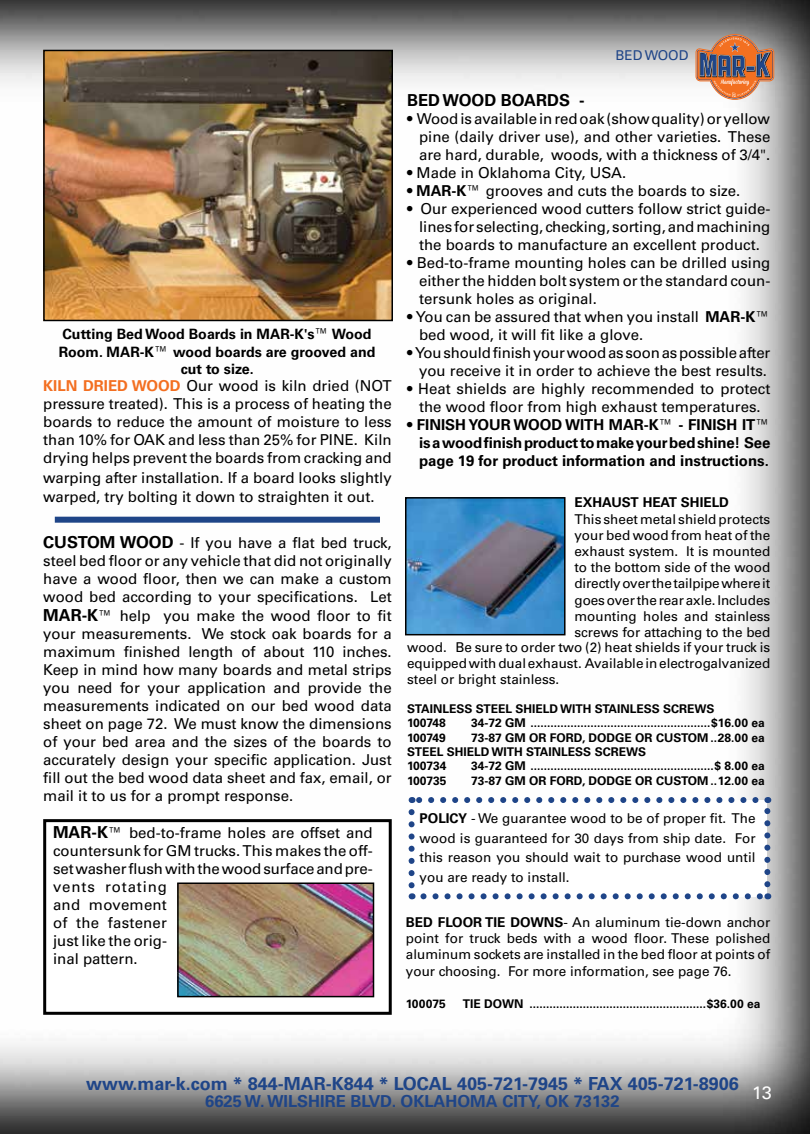
<style>
.page{position:relative;width:810px;height:1134px;background:#fff}
.page>*{position:absolute;margin:0;border:0;box-sizing:border-box;transform-origin:0 0}
.t1{font:700 18px "Univers LT Std";color:#1f4588}
.t2{font:18px "Univers LT Std";color:#fff}
.t3{font:700 16.5px "Univers LT Std";color:#1f4588}
.t4{font:700 16.5px "Univers LT Std";color:#000}
.t5{font:15px/18px "Univers LT Std";color:#000;text-align:justify}
.t6{font:700 15px/18px "Univers LT Std";color:#000;text-align:justify}
.t7{font:700 14.25px/17.5px "Univers LT Std";color:#000;text-align:center}
.t8{font:13.5px/16.2px "Univers LT Std";color:#000;text-align:justify}
.t9{font:700 13.5px "Univers LT Std";color:#000}
.t10{font:13.5px "Univers LT Std";color:#1f4588}
.t11{font:700 12px/14.4px "Univers LT Std";color:#000}
.s1{font-weight:400;font-size:15px}
.s2{font-weight:700;color:#f36f21}
.s3{font-weight:700;font-size:16.5px}
.s4{font-weight:700}
.s5{font-weight:400}
</style>
<div class="page">
<img style="left:0;top:0;width:810px;height:1134px">
<img style="left:46px;top:53px;width:344px;height:265px">
<div style="left:43px;top:50px;width:350px;height:271px;border:2px solid #000"></div>
<div style="left:412px;top:800px;width:355px;height:96px;background:#fff"></div>
<svg style="left:423px;top:893px;width:338px;height:6px"></svg>
<svg style="left:409px;top:812px;width:6px;height:87px"></svg>
<svg style="left:764px;top:797px;width:6px;height:87px"></svg>
<svg style="left:412px;top:797px;width:344px;height:6px"></svg>
<div style="left:45px;top:821px;width:345px;height:192px;background:#fff"></div>
<div style="left:43px;top:819px;width:349px;height:196px;border:3px solid #000"></div>
<div style="left:55px;top:517px;width:325px;height:6px;background:#1f4588"></div>
<img style="left:180px;top:885px;width:191px;height:109px">
<div style="left:177px;top:882px;width:197px;height:115px;border:2px solid #000"></div>
<img style="left:408px;top:500px;width:155px;height:132px">
<div style="left:405px;top:497px;width:161px;height:138px;border:2px solid #000"></div>
<svg style="left:696px;top:34px;width:78px;height:66px;background:#b48570"></svg>
<p class="t7" style="left:59px;top:325px;width:318px">Cutting Bed Wood Boards in MAR-K's<span class="s1">™</span> Wood<br>Room. MAR-K<span class="s1">™</span> wood boards are grooved and cut to size.</p>
<p class="t5" style="left:43px;top:377px;width:350px"><span class="s2">KILN DRIED WOOD</span> Our wood is kiln dried (NOT pressure treated). This is a process of heating the boards to reduce the amount of moisture to less than 10% for OAK and less than 25% for PINE. Kiln drying helps prevent the boards from cracking and</p>
<p class="t5" style="left:43px;top:468px;width:350px;line-height:19.5px">warping after installation. If a board looks slightly warped, try bolting it down to straighten it out.</p>
<p class="t5" style="left:43px;top:533px;width:350px"><span class="s3">CUSTOM WOOD</span> - If you have a flat bed truck, steel bed floor or any vehicle that did not originally have a wood floor, then we can make a custom wood bed according to your specifications. Let</p>
<p class="t5" style="left:43px;top:607px;width:350px"><span class="s3">MAR-K</span>™ help you make the wood floor to fit your measurements. We stock oak boards for a maximum finished length of about 110 inches.<br>Keep in mind how many boards and metal strips you need for your application and provide the measurements indicated on our bed wood data sheet on page 72. We must know the dimensions of your bed area and the sizes of the boards to accurately design your specific application. Just fill out the bed wood data sheet and fax, email, or mail it to us for a prompt response.</p>
<p class="t5" style="left:53px;top:824px;width:321px;text-align:left"><span class="s3">MAR-K</span>™ bed-to-frame holes are offset and countersunk for GM trucks. This makes the off&shy;set washer flush with the wood surface and pre&shy;vents rotating<br>and movement<br>of the fastener<br>just like the orig-<br>inal pattern.</p>
<p class="t10" style="left:615px;top:47px;width:75px">BED WOOD</p>
<p class="t4" style="left:407px;top:91px;width:179px">BED WOOD BOARDS -</p>
<p class="t5" style="left:419px;top:110px;width:353px;text-indent:-12px">• Wood is available in red oak (show quality) or yellow pine (daily driver use), and other varieties. These are hard, durable, woods, with a thickness of 3/4".</p>
<p class="t5" style="left:407px;top:164px;width:221px">• Made in Oklahoma City, USA.</p>
<p class="t5" style="left:407px;top:182px;width:335px">• <span class="s4">MAR-K</span>™ grooves and cuts the boards to size.</p>
<p class="t5" style="left:419px;top:200px;width:353px;text-indent:-12px">• Our experienced wood cutters follow strict guide&shy;lines for selecting, checking, sorting, and machining the boards to manufacture an excellent product.</p>
<p class="t5" style="left:419px;top:254px;width:353px;text-indent:-12px">• Bed-to-frame mounting holes can be drilled using either the hidden bolt system or the standard coun&shy;tersunk holes as original.</p>
<p class="t5" style="left:419px;top:308px;width:353px;text-indent:-12px">• You can be assured that when you install <span class="s4">MAR-K</span>™ bed wood, it will fit like a glove.</p>
<p class="t5" style="left:407px;top:344px;width:365px;text-align:center">• You should finish your wood as soon as possible after you receive it in order to achieve the best results.</p>
<p class="t5" style="left:407px;top:380px;width:365px;text-align:center">• Heat shields are highly recommended to protect the wood floor from high exhaust temperatures.</p>
<p class="t6" style="left:419px;top:416px;width:353px;text-indent:-12px">• FINISH YOUR WOOD WITH MAR-K<span class="s5">™</span> - FINISH IT<span class="s5">™ </span>is a wood finish product to make your bed shine! See page 19 for product information and instructions.</p>
<p class="t9" style="left:574px;top:495px;width:156px">EXHAUST HEAT SHIELD</p>
<p class="t8" style="left:574px;top:511px;width:197px">This sheet metal shield protects your bed wood from heat of the exhaust system. It is mounted to the bottom side of the wood directly over the tailpipe where it goes over the rear axle. Includes mounting holes and stainless screws for attaching to the bed</p>
<p class="t8" style="left:407px;top:639px;width:365px">wood. Be sure to order two (2) heat shields if your truck is equipped with dual exhaust. Available in electrogalvanized steel or bright stainless.</p>
<p class="t11" style="left:407px;top:702px;width:309px">STAINLESS STEEL SHIELD WITH STAINLESS SCREWS<br>100748</p>
<p class="t11" style="left:471px;top:716px;width:295px">34-72 GM ......................................................$16.00 ea</p>
<p class="t11" style="left:407px;top:730px;width:359px;text-indent:64px">73-87 GM OR FORD, DODGE OR CUSTOM ..28.00 ea<br>STEEL SHIELD WITH STAINLESS SCREWS<br>100734</p>
<p class="t11" style="left:407px;top:730px;width:40px">100749</p>
<p class="t11" style="left:471px;top:759px;width:295px">34-72 GM .......................................................$ 8.00 ea</p>
<p class="t11" style="left:407px;top:774px;width:41px">100735</p>
<p class="t11" style="left:471px;top:774px;width:295px">73-87 GM OR FORD, DODGE OR CUSTOM ..12.00 ea</p>
<p class="t8" style="left:420px;top:809px;width:338px;line-height:19.5px"><span class="s4">POLICY</span> - We guarantee wood to be of proper fit. The wood is guaranteed for 30 days from ship date. For this reason you should wait to purchase wood until you are ready to install.</p>
<p class="t8" style="left:406px;top:914px;width:366px"><span class="s4">BED FLOOR TIE DOWNS</span>- An aluminum tie-down anchor point for truck beds with a wood floor. These polished aluminum sockets are installed in the bed floor at points of your choosing. For more information, see page 76.</p>
<p class="t11" style="left:406px;top:997px;width:41px">100075</p>
<p class="t11" style="left:463px;top:997px;width:299px">TIE DOWN .....................................................$36.00 ea</p>
<p class="t1" style="left:86px;top:1073px;width:654px">www.mar-k.com * 844-MAR-K844 * LOCAL 405-721-7945 * FAX 405-721-8906</p>
<p class="t3" style="left:205px;top:1091px;width:416px">6625 W. WILSHIRE BLVD. OKLAHOMA CITY, OK 73132</p>
<p class="t2" style="left:752px;top:1082px;width:21px">13</p>
</div>
